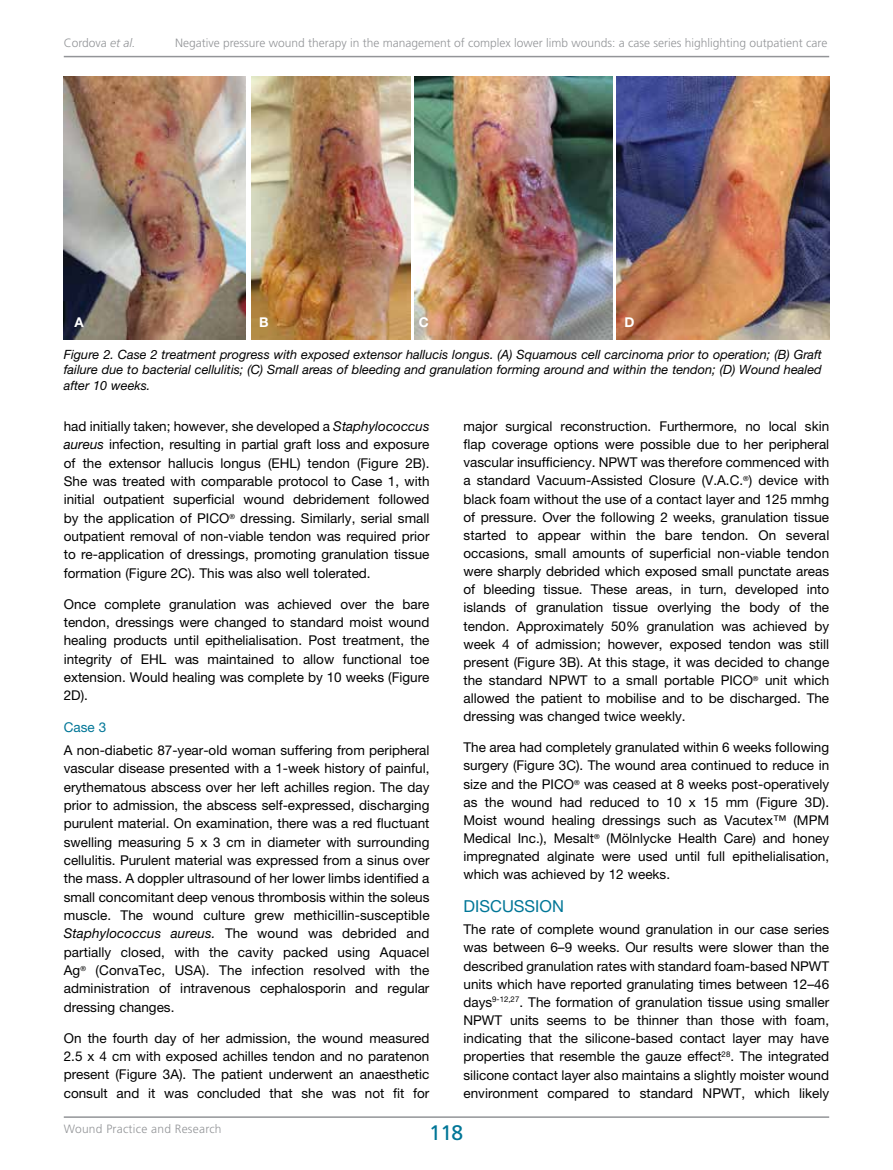
<style>
.page{position:relative;width:893px;height:1170px;background:#fff}
.page>*{position:absolute;margin:0;border:0;box-sizing:border-box;transform-origin:0 0}
.t1{font:21px "Frutiger";color:#007697}
.t2{font:16.5px "Helvetica Neue";color:#007697}
.t3{font:13.5px/18.1px "Helvetica Neue";color:#000;text-align:justify}
.t4{font:13.5px "Helvetica Neue";color:#007697}
.t5{font:700 13.5px "Helvetica Neue";color:#fff}
.t6{font:italic 12.75px/15.3px "Helvetica Neue";color:#000;text-align:justify}
.t7{font:300 12px "Frutiger";color:#939598}
.t8{font:300 12px "Frutiger";letter-spacing:.02em;color:#939598}
.s1{font-style:italic}
</style>
<div class="page">
<hr style="left:64px;top:1116px;width:765px;height:1px;background:#939598">
<hr style="left:64px;top:56px;width:765px;height:1px;background:#939598">
<img style="left:63px;top:77px;width:183px;height:263px">
<img style="left:251px;top:77px;width:159px;height:263px">
<img style="left:415px;top:77px;width:197px;height:263px">
<img style="left:617px;top:77px;width:212px;height:263px">
<p class="t7" style="left:64px;top:36px;width:73px">Cordova <span class="s1">et al.</span></p>
<p class="t7" style="left:175px;top:36px;width:654px">Negative pressure wound therapy in the management of complex lower limb wounds: a case series highlighting outpatient care</p>
<p class="t5" style="left:74px;top:314px;width:11px">A</p>
<p class="t5" style="left:259px;top:314px;width:11px">B</p>
<p class="t5" style="left:419px;top:314px;width:12px">C</p>
<p class="t5" style="left:625px;top:314px;width:12px">D</p>
<p class="t6" style="left:64px;top:346px;width:760px">Figure 2. Case 2 treatment progress with exposed extensor hallucis longus. (A) Squamous cell carcinoma prior to operation; (B) Graft failure due to bacterial cellulitis; (C) Small areas of bleeding and granulation forming around and within the tendon; (D) Wound healed after 10 weeks.</p>
<p class="t3" style="left:64px;top:416px;width:367px">had initially taken; however, she developed a <span class="s1">Staphylococcus aureus</span> infection, resulting in partial graft loss and exposure of the extensor hallucis longus (EHL) tendon (Figure 2B).<br>She was treated with comparable protocol to Case 1, with initial outpatient superficial wound debridement followed by the application of PICO<sup>®</sup> dressing. Similarly, serial small outpatient removal of non-viable tendon was required prior to re-application of dressings, promoting granulation tissue formation (Figure 2C). This was also well tolerated.</p>
<p class="t3" style="left:64px;top:594px;width:367px">Once complete granulation was achieved over the bare tendon, dressings were changed to standard moist wound healing products until epithelialisation. Post treatment, the integrity of EHL was maintained to allow functional toe extension. Would healing was complete by 10 weeks (Figure 2D).</p>
<p class="t4" style="left:64px;top:719px;width:44px">Case 3</p>
<p class="t3" style="left:64px;top:740px;width:367px">A non-diabetic 87-year-old woman suffering from peripheral vascular disease presented with a 1-week history of painful, erythematous abscess over her left achilles region. The day prior to admission, the abscess self-expressed, discharging purulent material. On examination, there was a red fluctuant swelling measuring 5 x 3 cm in diameter with surrounding cellulitis. Purulent material was expressed from a sinus over the mass. A doppler ultrasound of her lower limbs identified a small concomitant deep venous thrombosis within the soleus muscle. The wound culture grew methicillin-susceptible <span class="s1">Staphylococcus aureus.</span> The wound was debrided and partially closed, with the cavity packed using Aquacel Ag<sup>®</sup> (ConvaTec, USA). The infection resolved with the administration of intravenous cephalosporin and regular dressing changes.</p>
<p class="t3" style="left:64px;top:1028px;width:367px">On the fourth day of her admission, the wound measured 2.5 x 4 cm with exposed achilles tendon and no paratenon present (Figure 3A). The patient underwent an anaesthetic consult and it was concluded that she was not fit for</p>
<p class="t3" style="left:463px;top:417px;width:367px">major surgical reconstruction. Furthermore, no local skin flap coverage options were possible due to her peripheral vascular insufficiency. NPWT was therefore commenced with a standard Vacuum-Assisted Closure (V.A.C.<sup>®</sup>) device with black foam without the use of a contact layer and 125 mmhg of pressure. Over the following 2 weeks, granulation tissue started to appear within the bare tendon. On several occasions, small amounts of superficial non-viable tendon were sharply debrided which exposed small punctate areas of bleeding tissue. These areas, in turn, developed into islands of granulation tissue overlying the body of the tendon. Approximately 50% granulation was achieved by week 4 of admission; however, exposed tendon was still present (Figure 3B). At this stage, it was decided to change the standard NPWT to a small portable PICO<sup>®</sup> unit which allowed the patient to mobilise and to be discharged. The dressing was changed twice weekly.</p>
<p class="t3" style="left:463px;top:738px;width:367px">The area had completely granulated within 6 weeks following surgery (Figure 3C). The wound area continued to reduce in size and the PICO<sup>®</sup> was ceased at 8 weeks post-operatively as the wound had reduced to 10 x 15 mm (Figure 3D).<br>Moist wound healing dressings such as Vacutex™ (MPM Medical Inc.), Mesalt<sup>®</sup> (Mölnlycke Health Care) and honey impregnated alginate were used until full epithelialisation, which was achieved by 12 weeks.</p>
<p class="t2" style="left:463px;top:896px;width:102px">DISCUSSION</p>
<p class="t3" style="left:463px;top:920px;width:367px">The rate of complete wound granulation in our case series was between 6–9 weeks. Our results were slower than the described granulation rates with standard foam-based NPWT units which have reported granulating times between 12–46 days<sup>9-12,27</sup>. The formation of granulation tissue using smaller NPWT units seems to be thinner than those with foam, indicating that the silicone-based contact layer may have properties that resemble the gauze effect<sup>28</sup>. The integrated silicone contact layer also maintains a slightly moister wound environment compared to standard NPWT, which likely</p>
<p class="t8" style="left:64px;top:1122px;width:159px">Wound Practice and Research</p>
<h1 class="t1" style="left:429px;top:1120px;width:36px">118</h1>
</div>
